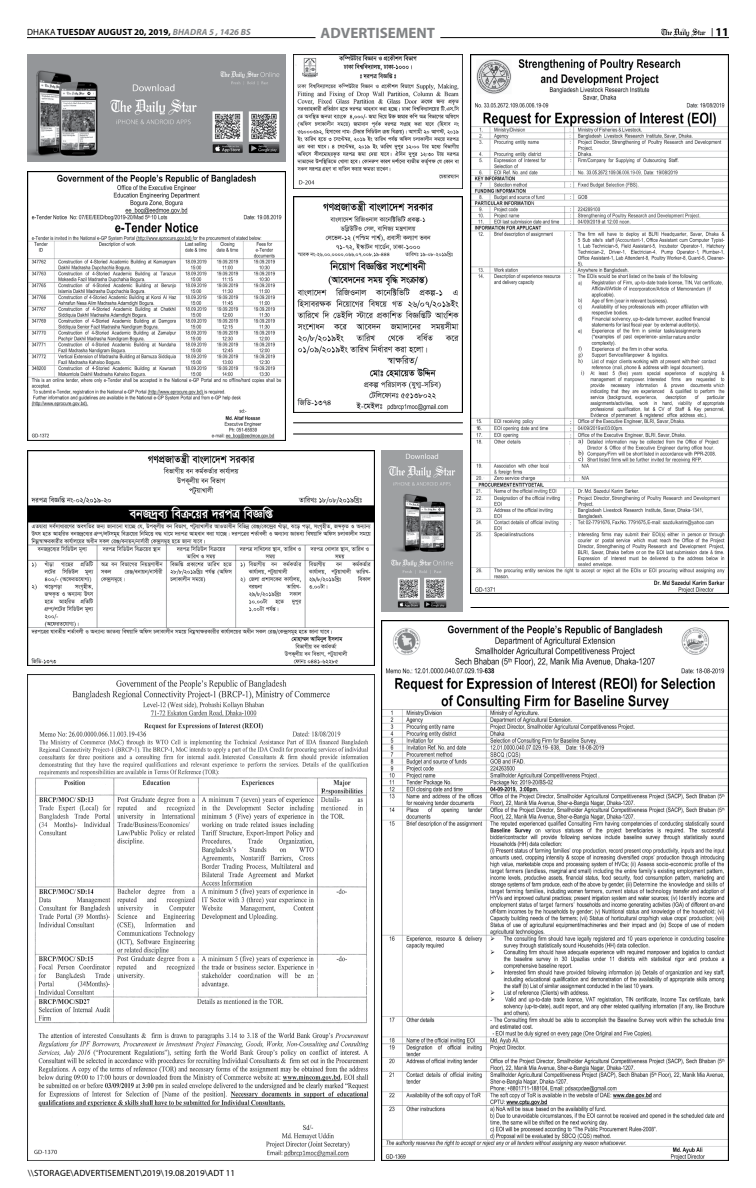
<style>
.page{position:relative;width:756px;height:1188px;background:#fff}
.page>*{position:absolute;margin:0;border:0;box-sizing:border-box;transform-origin:0 0}
.t1{font:700 15px "Myriad Pro";color:#808284}
.t2{font:700 12px "Myriad Pro";color:#000}
.t3{font:9px "Myriad Pro";letter-spacing:.02em;color:#000}
.t4{font:700 9px "Myriad Pro";letter-spacing:.02em;color:#000}
.s1{font-weight:400}
.s2{font-style:italic;color:#808284}
</style>
<div class="page">
<hr style="left:27px;top:37px;width:289px;height:1px;background:#000">
<hr style="left:440px;top:37px;width:289px;height:1px;background:#000">
<svg style="left:661px;top:28px;width:52px;height:9px"></svg>
<img style="left:27px;top:675px;width:347px;height:486px">
<img style="left:470px;top:54px;width:259px;height:540px">
<img style="left:382px;top:621px;width:347px;height:540px">
<img style="left:27px;top:171px;width:259px;height:270px">
<img style="left:27px;top:450px;width:347px;height:216px">
<img style="left:293px;top:196px;width:170px;height:216px">
<img style="left:293px;top:54px;width:170px;height:135px">
<img style="left:382px;top:450px;width:81px;height:162px">
<img style="left:27px;top:54px;width:259px;height:108px">
<hr style="left:293px;top:422px;width:170px;height:1px;background:#000">
<hr style="left:471px;top:607px;width:258px;height:1px;background:#000">
<hr style="left:293px;top:434px;width:170px;height:1px;background:#000">
<p class="t4" style="left:27px;top:29px;width:225px"><span class="s1">DHAKA</span> TUESDAY AUGUST 20, 2019, <span class="s2">BHADRA 5 , 1426 BS</span></p>
<h1 class="t1" style="left:321px;top:27px;width:116px">ADVERTISEMENT</h1>
<h2 class="t2" style="left:715px;top:28px;width:15px">11</h2>
<p class="t3" style="left:28px;top:1168px;width:209px">\\STORAGE\ADVERTISEMENT\2019\19.08.2019\ADT 11</p>
</div>
